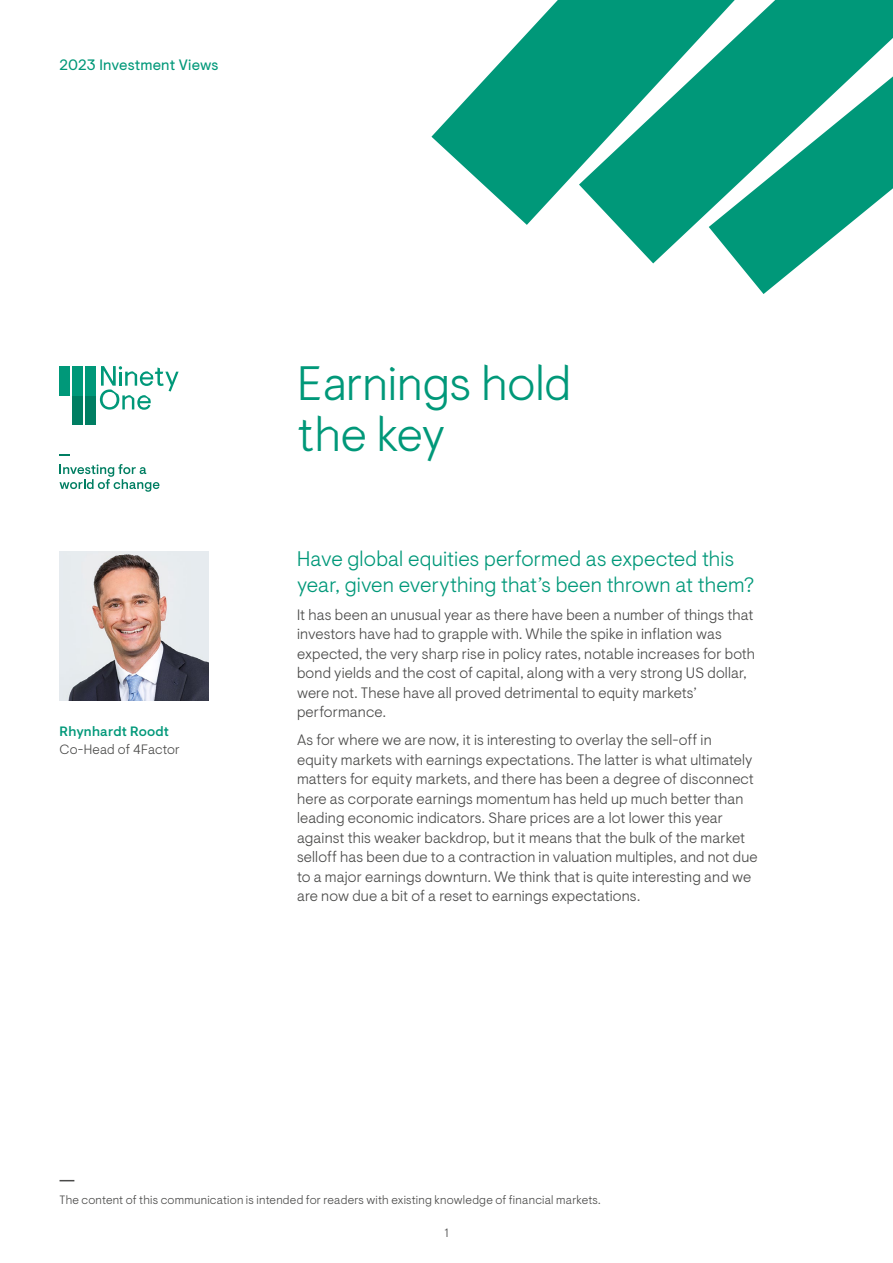
<style>
.page{position:relative;width:893px;height:1263px;background:#fff}
.page>*{position:absolute;margin:0;border:0;box-sizing:border-box;transform-origin:0 0}
.t1{font:300 48px/51px "Ninety One Visuelt Display";color:#009879}
.t2{font:300 21px/25.5px "Ninety One Visuelt";letter-spacing:.01em;color:#009879}
.t3{font:300 15px/19.5px "Ninety One Visuelt";letter-spacing:.01em;color:#4a4a49}
.t4{font:15px "Ninety One Visuelt";letter-spacing:.005em;color:#009879}
.t5{font:300 13.5px "Ninety One Visuelt";letter-spacing:.005em;color:#4a4a49}
.t6{font:500 13.5px "Ninety One Visuelt";letter-spacing:.015em;color:#009879}
.t7{font:300 12px "Ninety One Visuelt";letter-spacing:.02em;color:#4a4a49}
</style>
<div class="page">
<div style="left:72px;top:395px;width:11px;height:29px;background:#007e62"></div>
<div style="left:85px;top:395px;width:11px;height:29px;background:#007e62"></div>
<div style="left:60px;top:366px;width:10px;height:29px;background:#009879"></div>
<div style="left:72px;top:366px;width:11px;height:29px;background:#009879"></div>
<div style="left:85px;top:366px;width:11px;height:29px;background:#009879"></div>
<svg style="left:100px;top:366px;width:79px;height:44px"></svg>
<svg style="left:60px;top:464px;width:99px;height:28px"></svg>
<svg style="left:617px;top:0;width:276px;height:263px;fill:#009879"></svg>
<svg style="left:431px;top:0;width:304px;height:225px;fill:#009879"></svg>
<svg style="left:709px;top:76px;width:184px;height:218px"></svg>
<img style="left:60px;top:551px;width:148px;height:149px">
<svg style="left:60px;top:1180px;width:14px;height:1px"></svg>
<p class="t4" style="left:60px;top:56px;width:160px">2023 Investment Views</p>
<p class="t6" style="left:60px;top:724px;width:111px">Rhynhardt Roodt</p>
<p class="t5" style="left:60px;top:742px;width:122px">Co-Head of 4Factor</p>
<h1 class="t1" style="left:298px;top:358px;width:275px">Earnings hold the key</h1>
<h2 class="t2" style="left:297px;top:546px;width:459px">Have global equities performed as expected this year, given everything that’s been thrown at them?</h2>
<p class="t3" style="left:297px;top:605px;width:460px">It has been an unusual year as there have been a number of things that investors have had to grapple with. While the spike in inflation was expected, the very sharp rise in policy rates, notable increases for both bond yields and the cost of capital, along with a very strong US dollar, were not. These have all proved detrimental to equity markets’ performance.</p>
<p class="t3" style="left:297px;top:730px;width:462px">As for where we are now, it is interesting to overlay the sell-off in<br>equity markets with earnings expectations. The latter is what ultimately matters for equity markets, and there has been a degree of disconnect here as corporate earnings momentum has held up much better than leading economic indicators. Share prices are a lot lower this year against this weaker backdrop, but it means that the bulk of the market selloff has been due to a contraction in valuation multiples, and not due to a major earnings downturn. We think that is quite interesting and we are now due a bit of a reset to earnings expectations.</p>
<p class="t7" style="left:60px;top:1193px;width:543px">The content of this communication is intended for readers with existing knowledge of financial markets.</p>
<p class="t7" style="left:445px;top:1226px;width:5px">1</p>
</div>
